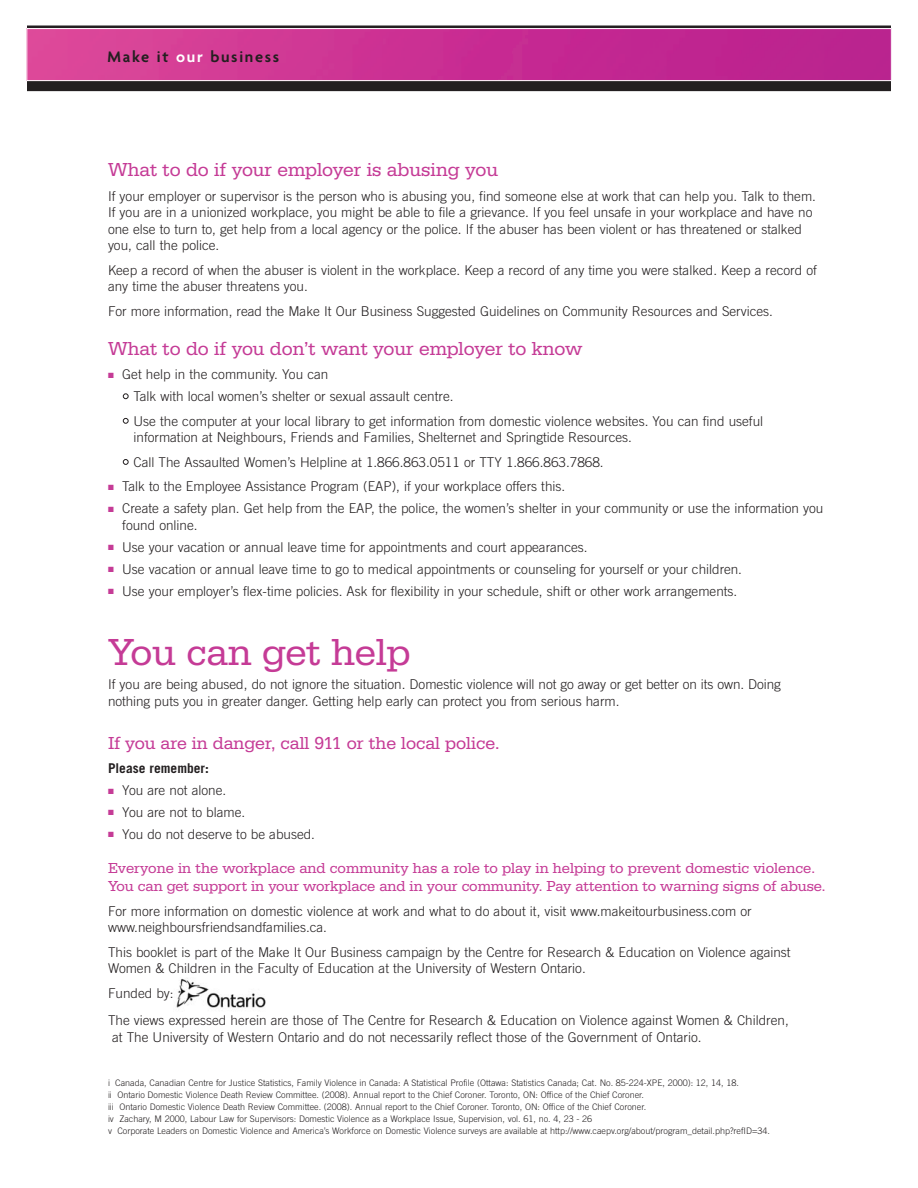
<style>
.page{position:relative;width:918px;height:1188px;background:#fff}
.page>*{position:absolute;margin:0;border:0;box-sizing:border-box;transform-origin:0 0}
.t1{font:39px "Serifa D";color:#c53b96}
.t2{font:19.5px "Serifa D";color:#c53b96}
.t3{font:18px "Serifa T";color:#c53b96}
.t4{font:600 16.5px "Agenda";letter-spacing:.105em;color:#231f20}
.t5{font:15px/18px "Serifa D";letter-spacing:-.005em;color:#c53b96}
.t6{font:300 13.5px/16.5px "Trade Gothic";color:#231f20}
.t7{font:700 13.5px "Trade Gothic";color:#231f20}
.t8{font:300 9px/12px "Trade Gothic";color:#231f20}
.s1{color:#fff}
.s2{color:#c53b96}
</style>
<div class="page">
<div style="left:27px;top:79px;width:864px;height:12px;background:#231f20"></div>
<hr style="left:27px;top:26px;width:864px;height:2px;background:#231f20">
<img style="left:28px;top:30px;width:862px;height:49px">
<div style="left:26px;top:28px;width:866px;height:53px;border:1px solid #fff"></div>
<svg style="left:123px;top:394px;width:5px;height:5px"></svg>
<svg style="left:123px;top:418px;width:5px;height:5px"></svg>
<svg style="left:123px;top:459px;width:5px;height:6px"></svg>
<img style="left:176px;top:978px;width:90px;height:30px">
<p class="t4" style="left:107px;top:46px;width:173px">Make it <span class="s1">our</span> business</p>
<h2 class="t2" style="left:108px;top:158px;width:392px">What to do if your employer is abusing you</h2>
<p class="t6" style="left:108px;top:189px;width:710px">If your employer or supervisor is the person who is abusing you, find someone else at work that can help you. Talk to them.<br>If you are in a unionized workplace, you might be able to file a grievance. If you feel unsafe in your workplace and have no one else to turn to, get help from a local agency or the police. If the abuser has been violent or has threatened or stalked you, call the police.</p>
<p class="t6" style="left:108px;top:263px;width:710px">Keep a record of when the abuser is violent in the workplace. Keep a record of any time you were stalked. Keep a record of any time the abuser threatens you.</p>
<p class="t6" style="left:108px;top:304px;width:667px">For more information, read the Make It Our Business Suggested Guidelines on Community Resources and Services.</p>
<h2 class="t2" style="left:108px;top:336px;width:476px">What to do if you don’t want your employer to know</h2>
<p class="t6" style="left:108px;top:367px;width:222px"><span class="s2">■</span> Get help in the community. You can</p>
<p class="t6" style="left:122px;top:389px;width:333px"><span class="s1">•</span> Talk with local women’s shelter or sexual assault centre.</p>
<p class="t6" style="left:134px;top:414px;width:631px;text-indent:-11px"><span class="s1">•</span> Use the computer at your local library to get information from domestic violence websites. You can find useful information at Neighbours, Friends and Families, Shelternet and Springtide Resources.</p>
<p class="t6" style="left:122px;top:455px;width:483px"><span class="s1">•</span> Call The Assaulted Women’s Helpline at 1.866.863.0511 or TTY 1.866.863.7868.</p>
<p class="t6" style="left:108px;top:480px;width:459px"><span class="s2">■</span> Talk to the Employee Assistance Program (EAP), if your workplace offers this.</p>
<p class="t6" style="left:122px;top:501px;width:703px;text-indent:-14px"><span class="s2">■</span> Create a safety plan. Get help from the EAP, the police, the women’s shelter in your community or use the information you found online.</p>
<p class="t6" style="left:108px;top:540px;width:481px"><span class="s2">■</span> Use your vacation or annual leave time for appointments and court appearances.</p>
<p class="t6" style="left:108px;top:562px;width:636px"><span class="s2">■</span> Use vacation or annual leave time to go to medical appointments or counseling for yourself or your children.</p>
<p class="t6" style="left:108px;top:584px;width:631px"><span class="s2">■</span> Use your employer’s flex-time policies. Ask for flexibility in your schedule, shift or other work arrangements.</p>
<h1 class="t1" style="left:108px;top:629px;width:304px">You can get help</h1>
<p class="t6" style="left:108px;top:678px;width:674px">If you are being abused, do not ignore the situation. Domestic violence will not go away or get better on its own. Doing nothing puts you in greater danger. Getting help early can protect you from serious harm.</p>
<h3 class="t3" style="left:108px;top:732px;width:393px">If you are in danger, call 911 or the local police.</h3>
<p class="t7" style="left:108px;top:763px;width:102px">Please remember:</p>
<p class="t6" style="left:108px;top:783px;width:120px"><span class="s2">■</span> You are not alone.</p>
<p class="t6" style="left:108px;top:805px;width:139px"><span class="s2">■</span> You are not to blame.</p>
<p class="t6" style="left:108px;top:827px;width:209px"><span class="s2">■</span> You do not deserve to be abused.</p>
<p class="t5" style="left:108px;top:859px;width:719px">Everyone in the workplace and community has a role to play in helping to prevent domestic violence.<br>You can get support in your workplace and in your community. Pay attention to warning signs of abuse.</p>
<p class="t6" style="left:108px;top:904px;width:645px">For more information on domestic violence at work and what to do about it, visit www.makeitourbusiness.com or www.neighboursfriendsandfamilies.ca.</p>
<p class="t6" style="left:108px;top:945px;width:684px">This booklet is part of the Make It Our Business campaign by the Centre for Research &amp; Education on Violence against<br>Women &amp; Children in the Faculty of Education at the University of Western Ontario.</p>
<p class="t6" style="left:108px;top:981px;width:682px;line-height:27.3px">Funded by:<br>The views expressed herein are those of The Centre for Research &amp; Education on Violence against Women &amp; Children,</p>
<p class="t6" style="left:112px;top:1030px;width:591px">at The University of Western Ontario and do not necessarily reflect those of the Government of Ontario.</p>
<p class="t8" style="left:108px;top:1078px;width:663px">i Canada, Canadian Centre for Justice Statistics, Family Violence in Canada: A Statistical Profile (Ottawa: Statistics Canada; Cat. No. 85-224-XPE, 2000): 12, 14, 18.<br>ii Ontario Domestic Violence Death Review Committee. (2008). Annual report to the Chief Coroner. Toronto, ON: Office of the Chief Coroner.<br>iii Ontario Domestic Violence Death Review Committee. (2008). Annual report to the Chief Coroner. Toronto, ON: Office of the Chief Coroner.<br>iv Zachary, M 2000, Labour Law for Supervisors: Domestic Violence as a Workplace Issue, Supervision, vol. 61, no. 4, 23 - 26<br>v Corporate Leaders on Domestic Violence and America’s Workforce on Domestic Violence surveys are available at http://www.caepv.org/about/program_detail.php?refID=34.</p>
</div>
